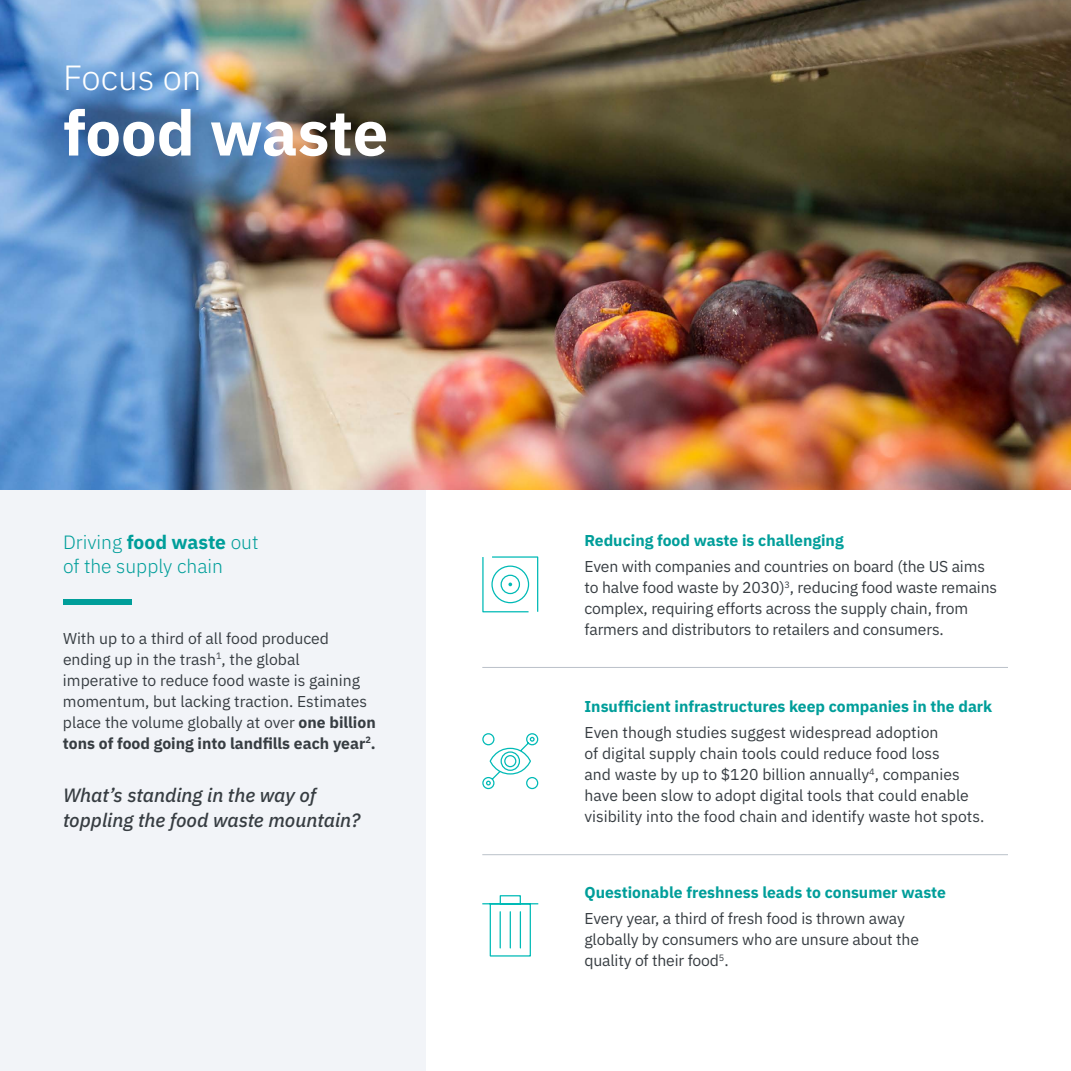
<style>
.page{position:relative;width:1071px;height:1071px;background:#fff}
.page>*{position:absolute;margin:0;border:0;box-sizing:border-box;transform-origin:0 0}
.t1{font:700 63px "IBM Plex Sans";letter-spacing:-.005em;color:#fff}
.t2{font:300 35px "IBM Plex Sans";color:#fff}
.t3{font:italic 500 19.25px/24.5px "IBM Plex Sans";color:#373d42}
.t4{font:300 19.25px/24.5px "IBM Plex Sans";color:#009e9a}
.t5{font:15.75px/21px "IBM Plex Sans";letter-spacing:-.005em;color:#373d42}
.t6{font:700 15.75px "IBM Plex Sans";color:#009e9a}
.s1{font-weight:700}
</style>
<div class="page">
<div style="left:0;top:490px;width:425px;height:581px;background:#f2f4f8"></div>
<img style="left:0;top:0;width:1071px;height:490px">
<hr style="left:482px;top:667px;width:526px;height:1px;background:#bac1c9">
<hr style="left:482px;top:854px;width:526px;height:1px;background:#bac1c9">
<svg style="left:482px;top:733px;width:57px;height:57px"></svg>
<svg style="left:482px;top:556px;width:57px;height:57px"></svg>
<svg style="left:482px;top:895px;width:57px;height:62px"></svg>
<hr style="left:510px;top:912px;width:1px;height:36px;background:#00bab6">
<hr style="left:520px;top:912px;width:1px;height:36px;background:#00bab6">
<hr style="left:500px;top:912px;width:1px;height:36px;background:#00bab6">
<div style="left:63px;top:599px;width:68px;height:5px;background:#009e9a"></div>
<h2 class="t2" style="left:63px;top:52px;width:140px">Focus on</h2>
<h1 class="t1" style="left:63px;top:83px;width:327px">food waste</h1>
<p class="t4" style="left:63px;top:528px;width:197px">Driving <span class="s1">food waste</span> out of the supply chain</p>
<p class="t5" style="left:63px;top:626px;width:314px">With up to a third of all food produced ending up in the trash<sup>1</sup>, the global imperative to reduce food waste is gaining momentum, but lacking traction. Estimates place the volume globally at over <span class="s1">one billion tons of food going into landfills each year</span><sup>2</sup><span class="s1">.</span></p>
<p class="t3" style="left:63px;top:781px;width:299px">What’s standing in the way of toppling the food waste mountain?</p>
<p class="t6" style="left:584px;top:528px;width:261px">Reducing food waste is challenging</p>
<p class="t5" style="left:584px;top:555px;width:414px">Even with companies and countries on board (the US aims to halve food waste by 2030)<sup>3</sup>, reducing food waste remains complex, requiring efforts across the supply chain, from farmers and distributors to retailers and consumers.</p>
<p class="t6" style="left:584px;top:694px;width:409px">Insufficient infrastructures keep companies in the dark</p>
<p class="t5" style="left:584px;top:721px;width:401px">Even though studies suggest widespread adoption<br>of digital supply chain tools could reduce food loss<br>and waste by up to $120 billion annually<sup>4</sup>, companies have been slow to adopt digital tools that could enable visibility into the food chain and identify waste hot spots.</p>
<p class="t6" style="left:584px;top:880px;width:363px">Questionable freshness leads to consumer waste</p>
<p class="t5" style="left:584px;top:907px;width:336px">Every year, a third of fresh food is thrown away globally by consumers who are unsure about the quality of their food<sup>5</sup>.</p>
</div>
